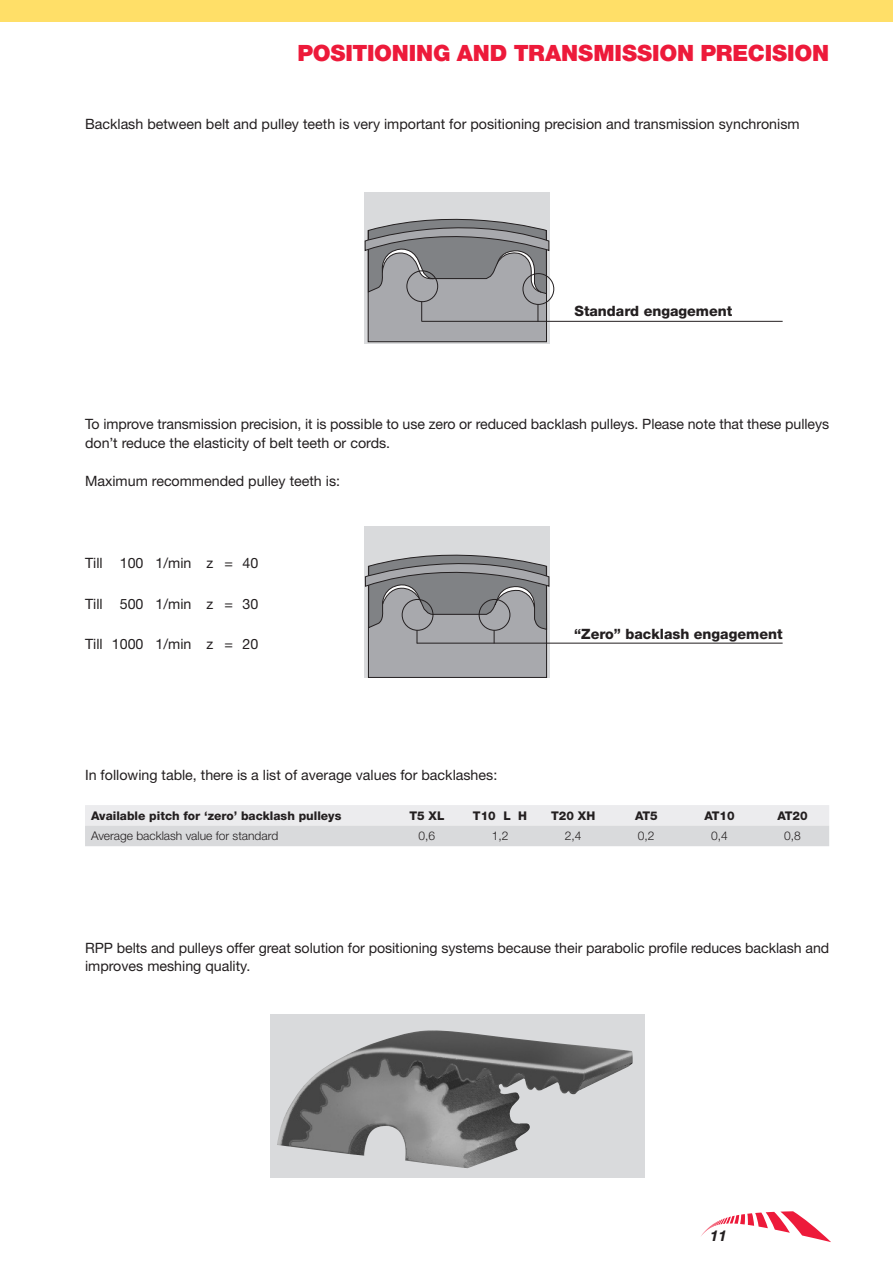
<style>
.page{position:relative;width:893px;height:1263px;background:#fff}
.page>*{position:absolute;margin:0;border:0;box-sizing:border-box;transform-origin:0 0}
.t1{font:900 22.5px "Helvetica Neue LT Std";letter-spacing:-.01em;color:#ed1a3a}
.t2{font:italic 700 15px "Helvetica Neue LT Std";color:#231f20}
.t3{font:14.25px/18.8px "Helvetica Neue LT Std";color:#231f20}
.t4{font:800 14.25px "Helvetica Neue LT Std";color:#231f20}
.t5{font:800 12px "Helvetica Neue LT Std";color:#231f20}
.t6{font:300 12px "Helvetica Neue LT Std";color:#231f20}
</style>
<div class="page">
<svg style="left:85px;top:805px;width:744px;height:41px;background:#e2e3e5"></svg>
<div style="left:364px;top:192px;width:186px;height:151px;background:#d9dadc"></div>
<div style="left:368px;top:231px;width:178px;height:111px;background:#a8a9ad"></div>
<div style="left:368px;top:230px;width:179px;height:112px;border:1px solid #231f20"></div>
<svg style="left:364px;top:218px;width:186px;height:77px"></svg>
<div style="left:364px;top:526px;width:186px;height:152px;background:#d9dadc"></div>
<div style="left:368px;top:566px;width:179px;height:111px;background:#a8a9ad"></div>
<div style="left:368px;top:566px;width:179px;height:112px;border:1px solid #231f20"></div>
<div style="left:270px;top:1014px;width:374px;height:164px;background:#d9dadc"></div>
<img style="left:277px;top:1030px;width:356px;height:138px">
<hr style="left:421px;top:321px;width:362px;height:1px;background:#231f20">
<hr style="left:417px;top:643px;width:366px;height:1px;background:#231f20">
<div style="left:523px;top:273px;width:31px;height:32px;border:1px solid #231f20;border-radius:50%"></div>
<svg style="left:538px;top:304px;width:1px;height:18px"></svg>
<div style="left:407px;top:271px;width:31px;height:31px;border:1px solid #231f20;border-radius:50%"></div>
<svg style="left:421px;top:302px;width:1px;height:19px"></svg>
<svg style="left:364px;top:554px;width:186px;height:89px"></svg>
<div style="left:0;top:0;width:893px;height:21px;background:#ffdf68"></div>
<svg style="left:701px;top:1211px;width:130px;height:31px"></svg>
<h1 class="t1" style="left:297px;top:39px;width:533px">POSITIONING AND TRANSMISSION PRECISION</h1>
<p class="t3" style="left:85px;top:115px;width:716px">Backlash between belt and pulley teeth is very important for positioning precision and transmission synchronism</p>
<p class="t4" style="left:574px;top:302px;width:159px">Standard engagement</p>
<p class="t3" style="left:85px;top:415px;width:746px">To improve transmission precision, it is possible to use zero or reduced backlash pulleys. Please note that these pulleys don’t reduce the elasticity of belt teeth or cords.</p>
<p class="t3" style="left:85px;top:471px;width:257px">Maximum recommended pulley teeth is:</p>
<p class="t3" style="left:85px;top:553px;width:175px">Till 100 1/min z = 40</p>
<p class="t3" style="left:85px;top:594px;width:175px">Till 500 1/min z = 30</p>
<p class="t3" style="left:85px;top:634px;width:175px">Till 1000 1/min z = 20</p>
<p class="t4" style="left:574px;top:625px;width:210px">“Zero” backlash engagement</p>
<p class="t3" style="left:85px;top:766px;width:414px">In following table, there is a list of average values for backlashes:</p>
<p class="t5" style="left:91px;top:808px;width:252px">Available pitch for ‘zero’ backlash pulleys</p>
<p class="t5" style="left:409px;top:808px;width:36px">T5 XL</p>
<p class="t5" style="left:473px;top:808px;width:56px">T10 L H</p>
<p class="t5" style="left:551px;top:808px;width:46px">T20 XH</p>
<p class="t5" style="left:635px;top:808px;width:24px">AT5</p>
<p class="t5" style="left:704px;top:808px;width:32px">AT10</p>
<p class="t5" style="left:777px;top:808px;width:32px">AT20</p>
<p class="t6" style="left:91px;top:829px;width:189px">Average backlash value for standard</p>
<p class="t6" style="left:419px;top:829px;width:18px">0,6</p>
<p class="t6" style="left:492px;top:829px;width:18px">1,2</p>
<p class="t6" style="left:565px;top:829px;width:18px">2,4</p>
<p class="t6" style="left:638px;top:829px;width:18px">0,2</p>
<p class="t6" style="left:711px;top:829px;width:18px">0,4</p>
<p class="t6" style="left:784px;top:829px;width:18px">0,8</p>
<p class="t3" style="left:85px;top:938px;width:746px">RPP belts and pulleys offer great solution for positioning systems because their parabolic profile reduces backlash and improves meshing quality.</p>
<p class="t2" style="left:710px;top:1226px;width:18px">11</p>
</div>
